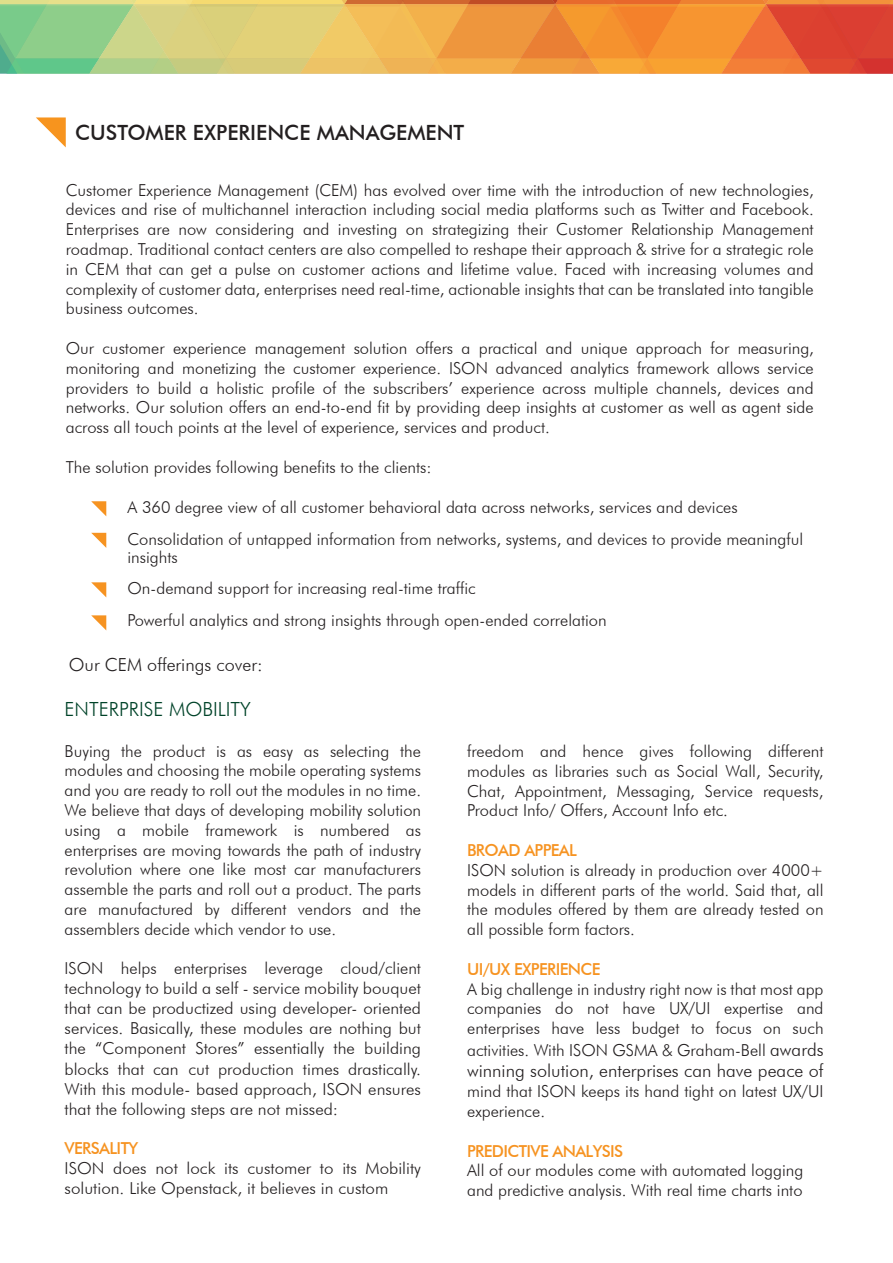
<style>
.page{position:relative;width:893px;height:1263px;background:#fff}
.page>*{position:absolute;margin:0;border:0;box-sizing:border-box;transform-origin:0 0}
.t1{font:500 21px "Futura BT";color:#231f20}
.t2{font:300 19.5px "Futura BT";color:#014329}
.t3{font:300 18px "Futura BT";color:#231f20}
.t4{font:300 16.5px/19.8px "Futura BT";color:#231f20;text-align:justify}
.t5{font:500 16.5px "Futura BT";letter-spacing:-.04em;color:#f69321}
.s1{font-size:18px}
</style>
<div class="page">
<svg style="left:0;top:0;width:893px;height:74px;background:#dba355"></svg>
<svg style="left:91px;top:501px;width:15px;height:15px"></svg>
<svg style="left:91px;top:533px;width:15px;height:15px"></svg>
<svg style="left:91px;top:582px;width:15px;height:15px"></svg>
<svg style="left:91px;top:615px;width:15px;height:15px"></svg>
<svg style="left:36px;top:117px;width:30px;height:30px"></svg>
<p class="t1" style="left:75px;top:120px;width:390px">CUSTOMER EXPERIENCE MANAGEMENT</p>
<p class="t4" style="left:66px;top:180px;width:750px">Customer Experience Management (CEM) has evolved over time with the introduction of new technologies, devices and rise of multichannel interaction including social media platforms such as Twitter and Facebook.<br>Enterprises are now considering and investing on strategizing their Customer Relationship Management roadmap. Traditional contact centers are also compelled to reshape their approach &amp; strive for a strategic role in CEM that can get a pulse on customer actions and lifetime value. Faced with increasing volumes and complexity of customer data, enterprises need real-time, actionable insights that can be translated into tangible business outcomes.</p>
<p class="t4" style="left:66px;top:338px;width:749px">Our customer experience management solution offers a practical and unique approach for measuring, monitoring and monetizing the customer experience. ISON advanced analytics framework allows service providers to build a holistic profile of the subscribers’ experience across multiple channels, devices and networks. Our solution offers an end-to-end fit by providing deep insights at customer as well as agent side across all touch points at the level of experience, services and product.</p>
<p class="t4" style="left:66px;top:457px;width:367px">The solution provides following benefits to the clients:</p>
<p class="t4" style="left:127px;top:491px;width:677px;line-height:31.5px">A 360 degree view of all customer behavioral data across networks, services and devices<br>Consolidation of untapped information from networks, systems, and devices to provide meaningful</p>
<p class="t4" style="left:127px;top:541px;width:481px;line-height:31.5px;text-align:left">insights<br>On-demand support for increasing real-time traffic<br>Powerful analytics and strong insights through open-ended correlation</p>
<p class="t3" style="left:69px;top:654px;width:195px">Our CEM offerings cover:</p>
<p class="t2" style="left:65px;top:697px;width:188px">ENTERPRISE MOBILITY</p>
<p class="t4" style="left:65px;top:741px;width:358px">Buying the product is as easy as selecting the modules and choosing the mobile operating systems and you are ready to roll out the modules in no time.<br>We believe that days of developing mobility solution using a mobile framework is numbered as enterprises are moving towards the path of industry revolution where one like most car manufacturers assemble the parts and roll out a product. The parts are manufactured by different vendors and the assemblers decide which vendor to use.</p>
<p class="t4" style="left:65px;top:958px;width:358px">ISON helps enterprises leverage cloud/client technology to build a self - service mobility bouquet that can be productized using developer- oriented services. Basically, these modules are nothing but the “Component Stores” essentially the building</p>
<p class="t4" style="left:65px;top:1059px;width:358px">blocks that can cut production times drastically.<br>With this module- based approach, ISON ensures that the following steps are not missed:</p>
<p class="t5" style="left:65px;top:1138px;width:75px">VERSALITY</p>
<p class="t4" style="left:65px;top:1158px;width:358px">ISON does not lock its customer to its Mobility solution. Like Openstack, it believes in custom</p>
<p class="t4" style="left:467px;top:741px;width:358px">freedom and hence gives following different modules as libraries such as Social Wall, Security, Chat, Appointment, Messaging, Service requests, Product Info/ Offers, Account Info etc.</p>
<p class="t5" style="left:467px;top:840px;width:111px">BROAD APPEAL</p>
<p class="t4" style="left:467px;top:860px;width:358px">ISON solution is already in production over 4000+ models in different parts of the world. Said that, all the modules offered by them are already tested on all possible form factors.</p>
<p class="t5" style="left:467px;top:959px;width:135px">UI/UX EXPERIENCE</p>
<p class="t4" style="left:467px;top:979px;width:358px">A big challenge in industry right now is that most app companies do not have UX/UI expertise and enterprises have less budget to focus on such</p>
<p class="t4" style="left:467px;top:1040px;width:358px">activities. With ISON GSMA &amp; Graham-Bell <span class="s1">awards</span></p>
<p class="t3" style="left:467px;top:1060px;width:358px">winning solution, enterprises can have peace of</p>
<p class="t4" style="left:467px;top:1081px;width:358px">mind that ISON keeps its hand tight on latest UX/UI experience.</p>
<p class="t5" style="left:467px;top:1141px;width:158px">PREDICTIVE ANALYSIS</p>
<p class="t4" style="left:467px;top:1160px;width:338px">All of our modules come with automated logging and predictive analysis. With real time charts into</p>
</div>
